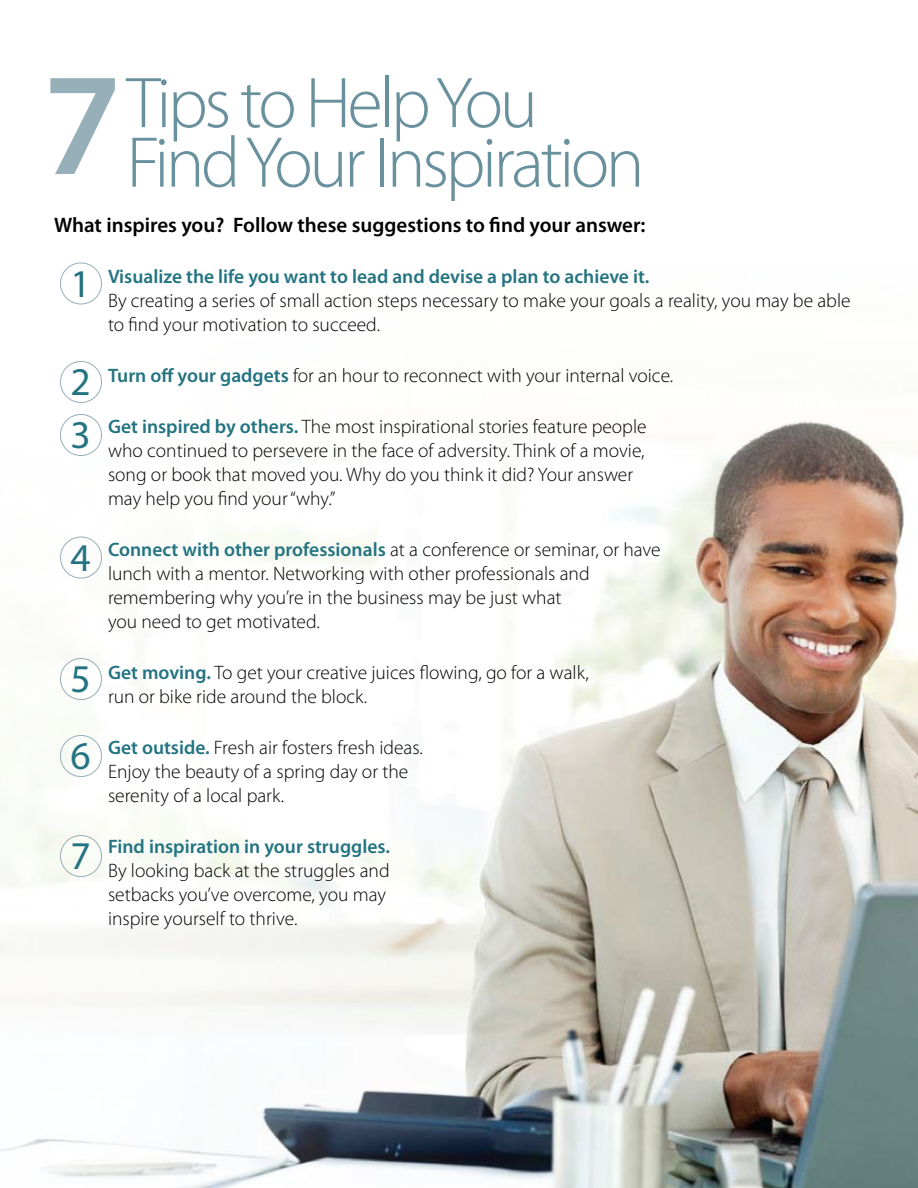
<style>
.page{position:relative;width:918px;height:1188px;background:#fff}
.page>*{position:absolute;margin:0;border:0;box-sizing:border-box;transform-origin:0 0}
.t1{font:600 147.45px "Myriad Pro";color:#97afb9}
.t2{font:300 72.45px/59.6px "Myriad Pro";letter-spacing:-.05em;color:#69919d}
.t3{font:39.45px/52.9px "Myriad Pro";color:#237381}
.t4{font:600 21px "Myriad Pro";color:#000}
.t5{font:300 19.5px/24px "Myriad Pro";color:#000}
.t6{font:600 19.5px "Myriad Pro";color:#237381}
.s1{font-weight:600;color:#237381}
</style>
<div class="page">
<img style="left:0;top:269px;width:918px;height:919px">
<div style="left:60px;top:263px;width:42px;height:41px;border:1px solid #97afb9;border-radius:50%"></div>
<div style="left:60px;top:362px;width:42px;height:41px;border:1px solid #97afb9;border-radius:50%"></div>
<div style="left:60px;top:414px;width:42px;height:42px;border:1px solid #97afb9;border-radius:50%"></div>
<div style="left:60px;top:537px;width:42px;height:41px;border:1px solid #97afb9;border-radius:50%"></div>
<div style="left:60px;top:659px;width:42px;height:41px;border:1px solid #97afb9;border-radius:50%"></div>
<div style="left:60px;top:735px;width:42px;height:42px;border:1px solid #97afb9;border-radius:50%"></div>
<div style="left:60px;top:836px;width:42px;height:41px;border:1px solid #97afb9;border-radius:50%"></div>
<h1 class="t1" style="left:43px;top:31px;width:81px">7</h1>
<h2 class="t2" style="left:127px;top:73px;width:520px">Tips to Help You<br>Find Your Inspiration</h2>
<p class="t4" style="left:54px;top:211px;width:593px">What inspires you? Follow these suggestions to find your answer:</p>
<p class="t6" style="left:108px;top:264px;width:543px">Visualize the life you want to lead and devise a plan to achieve it.</p>
<p class="t5" style="left:108px;top:288px;width:744px">By creating a series of small action steps necessary to make your goals a reality, you may be able to find your motivation to succeed.</p>
<p class="t5" style="left:108px;top:363px;width:567px"><span class="s1">Turn off your gadgets</span> for an hour to reconnect with your internal voice.</p>
<p class="t5" style="left:108px;top:414px;width:540px"><span class="s1">Get inspired by others.</span> The most inspirational stories feature people who continued to persevere in the face of adversity. Think of a movie, song or book that moved you. Why do you think it did? Your answer may help you find your “why.”</p>
<p class="t5" style="left:108px;top:537px;width:554px"><span class="s1">Connect with other professionals</span> at a conference or seminar, or have lunch with a mentor. Networking with other professionals and remembering why you’re in the business may be just what<br>you need to get motivated.</p>
<p class="t5" style="left:108px;top:660px;width:482px"><span class="s1">Get moving.</span> To get your creative juices flowing, go for a walk, run or bike ride around the block.</p>
<p class="t5" style="left:108px;top:735px;width:316px"><span class="s1">Get outside.</span> Fresh air fosters fresh ideas.<br>Enjoy the beauty of a spring day or the serenity of a local park.</p>
<p class="t6" style="left:108px;top:834px;width:283px">Find inspiration in your struggles.</p>
<p class="t5" style="left:108px;top:858px;width:283px">By looking back at the struggles and setbacks you’ve overcome, you may inspire yourself to thrive.</p>
<h3 class="t3" style="left:70px;top:256px;width:22px">1</h3>
<h3 class="t3" style="left:70px;top:355px;width:22px">2<br>3</h3>
<h3 class="t3" style="left:70px;top:530px;width:22px">4</h3>
<h3 class="t3" style="left:70px;top:640px;width:22px;line-height:76.9px">5<br>6</h3>
<h3 class="t3" style="left:70px;top:829px;width:22px">7</h3>
</div>
